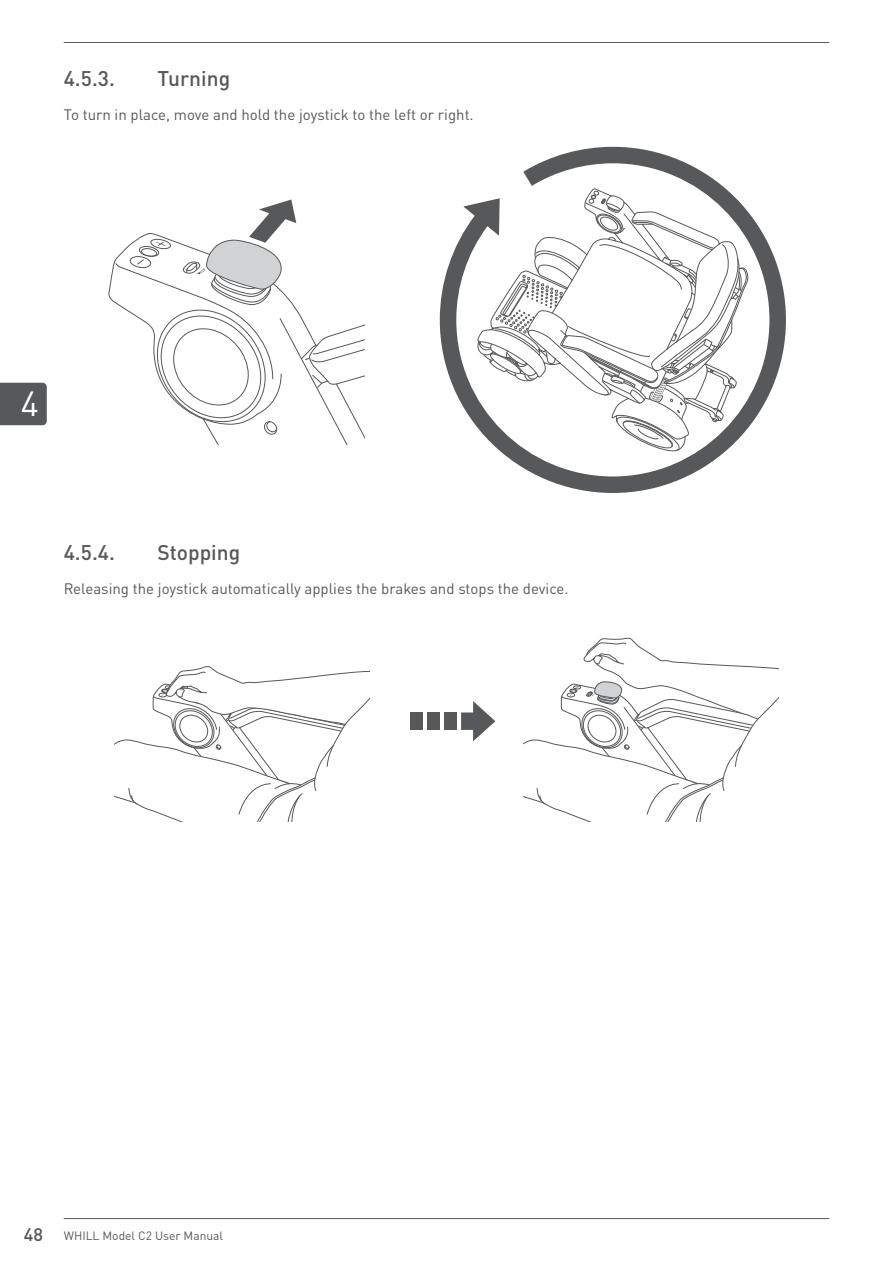
<style>
.page{position:relative;width:893px;height:1263px;background:#fff}
.page>*{position:absolute;margin:0;border:0;box-sizing:border-box;transform-origin:0 0}
.t1{font:34.5px "DIN Pro";color:#fff}
.t2{font:500 21px "DIN Pro";color:#57585a}
.Body_Text{font:15px "DIN Pro";color:#57585a}
.t3{font:12px "DIN Pro";color:#57585a}
.s1{font-weight:500;font-size:18px}
</style>
<div class="page">
<hr style="left:64px;top:1218px;width:765px;height:1px;background:#57585a">
<hr style="left:64px;top:42px;width:765px;height:1px;background:#57585a">
<div style="left:0;top:383px;width:47px;height:42px;background:#57585a"></div>
<svg style="left:115px;top:199px;width:250px;height:245px"></svg>
<svg style="left:440px;top:147px;width:346px;height:346px"></svg>
<svg style="left:115px;top:666px;width:255px;height:155px"></svg>
<svg style="left:523px;top:637px;width:255px;height:184px"></svg>
<svg style="left:461px;top:701px;width:34px;height:40px"></svg>
<div style="left:444px;top:712px;width:12px;height:18px;background:#57585a"></div>
<div style="left:427px;top:712px;width:12px;height:18px;background:#57585a"></div>
<div style="left:410px;top:712px;width:12px;height:18px;background:#57585a"></div>
<p class="t2" style="left:64px;top:62px;width:53px">4.5.3.</p>
<p class="t2" style="left:157px;top:62px;width:74px">Turning</p>
<p class="Body_Text" style="left:64px;top:103px;width:411px">To turn in place, move and hold the joystick to the left or right.</p>
<h1 class="t1" style="left:21px;top:377px;width:20px">4</h1>
<p class="t2" style="left:64px;top:537px;width:53px">4.5.4.</p>
<p class="t2" style="left:157px;top:537px;width:84px">Stopping</p>
<p class="Body_Text" style="left:64px;top:577px;width:506px">Releasing the joystick automatically applies the brakes and stops the device.</p>
<p class="t3" style="left:24px;top:1226px;width:201px"><span class="s1">48</span> WHILL Model C2 User Manual</p>
</div>
